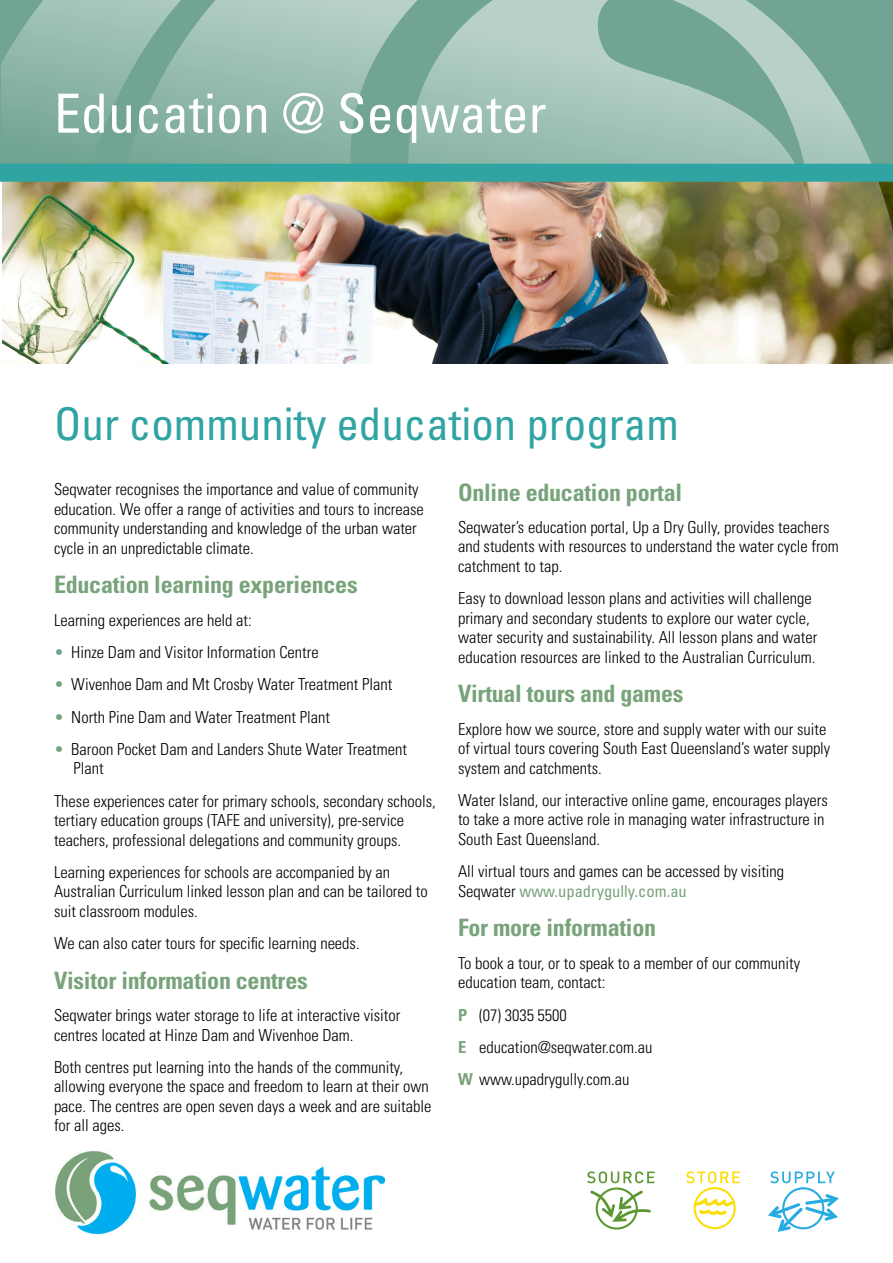
<style>
.page{position:relative;width:893px;height:1263px;background:#fff}
.page>*{position:absolute;margin:0;border:0;box-sizing:border-box;transform-origin:0 0}
.t1{font:condensed 54px "Univers LT Std";color:#fff}
.t2{font:condensed 45px "Univers LT Std";color:#30a4a3}
.t3{font:700 condensed 24px "Univers LT Std";letter-spacing:-.01em;color:#79a37b}
.t4{font:300 condensed 16.5px/19.5px "Univers LT Std";color:#000}
.s1{color:#71a492}
.s2{color:#7aa27a}
.s3{font-weight:400;color:#7aa27a}
.s4{font-weight:700;color:#7aa27a}
</style>
<div class="page">
<img style="left:11px;top:349px;width:882px;height:14px">
<img style="left:1px;top:0;width:892px;height:349px">
<div style="left:0;top:164px;width:893px;height:18px;background:#30a4a3"></div>
<img style="left:55px;top:1151px;width:330px;height:84px">
<svg style="left:587px;top:1171px;width:68px;height:58px"></svg>
<svg style="left:686px;top:1171px;width:54px;height:58px"></svg>
<svg style="left:768px;top:1171px;width:71px;height:61px"></svg>
<p class="t1" style="left:54px;top:79px;width:494px">Education @ Seqwater</p>
<p class="t2" style="left:54px;top:395px;width:626px">Our community education program</p>
<p class="t4" style="left:54px;top:480px;width:371px">Seqwater recognises the importance and value of community education. We offer a range of activities and tours to increase community understanding and knowledge of the urban water cycle in an unpredictable climate.</p>
<p class="t3" style="left:54px;top:570px;width:305px">Education learning experiences</p>
<p class="t4" style="left:54px;top:610px;width:199px">Learning experiences are held at:</p>
<p class="t4" style="left:54px;top:642px;width:266px"><span class="s1">•</span> Hinze Dam and Visitor Information Centre</p>
<p class="t4" style="left:54px;top:675px;width:340px"><span class="s2">•</span> Wivenhoe Dam and Mt Crosby Water Treatment Plant</p>
<p class="t4" style="left:54px;top:707px;width:278px"><span class="s2">•</span> North Pine Dam and Water Treatment Plant</p>
<p class="t4" style="left:74px;top:739px;width:335px;text-indent:-20px"><span class="s2">•</span> Baroon Pocket Dam and Landers Shute Water Treatment<br>Plant</p>
<p class="t4" style="left:54px;top:791px;width:383px">These experiences cater for primary schools, secondary schools, tertiary education groups (TAFE and university), pre-service teachers, professional delegations and community groups.</p>
<p class="t4" style="left:54px;top:862px;width:375px">Learning experiences for schools are accompanied by an<br>Australian Curriculum linked lesson plan and can be tailored to suit classroom modules.</p>
<p class="t4" style="left:54px;top:933px;width:307px">We can also cater tours for specific learning needs.</p>
<p class="t3" style="left:54px;top:965px;width:255px">Visitor information centres</p>
<p class="t4" style="left:54px;top:1005px;width:348px">Seqwater brings water storage to life at interactive visitor centres located at Hinze Dam and Wivenhoe Dam.</p>
<p class="t4" style="left:54px;top:1057px;width:379px">Both centres put learning into the hands of the community, allowing everyone the space and freedom to learn at their own pace. The centres are open seven days a week and are suitable for all ages.</p>
<p class="t3" style="left:458px;top:477px;width:226px">Online education portal</p>
<p class="t4" style="left:458px;top:517px;width:382px">Seqwater’s education portal, Up a Dry Gully, provides teachers and students with resources to understand the water cycle from catchment to tap.</p>
<p class="t4" style="left:458px;top:589px;width:361px">Easy to download lesson plans and activities will challenge primary and secondary students to explore our water cycle, water security and sustainability. All lesson plans and water education resources are linked to the Australian Curriculum.</p>
<p class="t3" style="left:458px;top:679px;width:227px">Virtual tours and games</p>
<p class="t4" style="left:458px;top:719px;width:374px">Explore how we source, store and supply water with our suite of virtual tours covering South East Queensland’s water supply system and catchments.</p>
<p class="t4" style="left:458px;top:790px;width:371px">Water Island, our interactive online game, encourages players to take a more active role in managing water infrastructure in<br>South East Queensland.</p>
<p class="t4" style="left:458px;top:862px;width:328px">All virtual tours and games can be accessed by visiting<br>Seqwater <span class="s3">www.upadrygully.com.au</span></p>
<p class="t3" style="left:458px;top:913px;width:200px">For more information</p>
<p class="t4" style="left:458px;top:953px;width:344px">To book a tour, or to speak to a member of our community education team, contact:</p>
<p class="t4" style="left:458px;top:1005px;width:110px"><span class="s4">P</span> (07) 3035 5500</p>
<p class="t4" style="left:458px;top:1037px;width:196px"><span class="s4">E</span> education@seqwater.com.au</p>
<p class="t4" style="left:458px;top:1069px;width:173px"><span class="s4">W</span> www.upadrygully.com.au</p>
</div>
